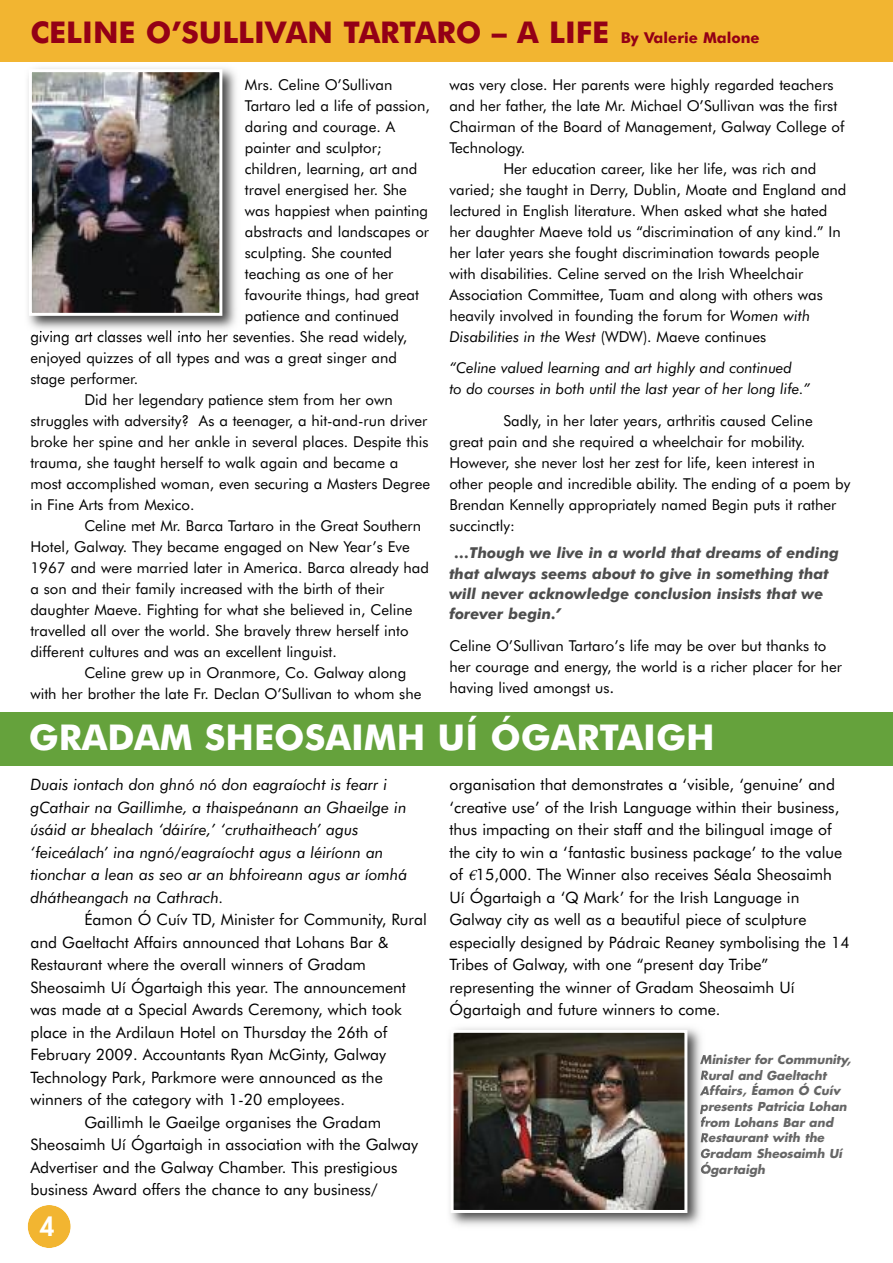
<style>
.page{position:relative;width:893px;height:1263px;background:#fff}
.page>*{position:absolute;margin:0;border:0;box-sizing:border-box;transform-origin:0 0}
.t1{font:700 35.55px "Futura BT";color:#fff}
.t2{font:700 30px "Futura BT";color:#930016}
.t3{font:800 25.5px "Futura";color:#fff}
.t4{font:15.75px/22.5px "Futura BT";color:#000}
.t5{font:italic 15.75px/22.5px "Futura BT";color:#000}
.t6{font:15px/21px "Futura BT";color:#000}
.t7{font:italic 700 15px/20.2px "Futura BT";color:#4d4d4d}
.t8{font:italic 15px/21px "Futura BT";letter-spacing:-.005em;color:#000}
.t9{font:italic 700 12px/15.6px "Futura";color:#666}
.s1{font-size:15px}
.s2{font-style:italic}
.s3{font-style:normal}
.s4{font-size:16.5px}
.s5{font-family:"Adobe Garamond Pro";font-style:italic}
</style>
<div class="page">
<div style="left:0;top:0;width:893px;height:61px;background:#f2b531"></div>
<div style="left:28px;top:1205px;width:43px;height:43px;background:#f2b531;border-radius:50%"></div>
<div style="left:27px;top:1204px;width:44px;height:45px;border:2px solid #fff;border-radius:50%"></div>
<img style="left:28px;top:68px;width:214px;height:267px">
<img style="left:31px;top:330px;width:105px;height:5px">
<img style="left:33px;top:73px;width:185px;height:239px">
<div style="left:29px;top:69px;width:193px;height:247px;border:3px solid #fff"></div>
<div style="left:0;top:712px;width:893px;height:54px;background:#65a23c"></div>
<img style="left:450px;top:1028px;width:257px;height:198px">
<svg style="left:700px;top:1054px;width:7px;height:10px"></svg>
<svg style="left:700px;top:1070px;width:7px;height:72px"></svg>
<svg style="left:700px;top:1148px;width:7px;height:10px"></svg>
<img style="left:700px;top:1161px;width:7px;height:15px">
<img style="left:455px;top:1034px;width:228px;height:175px">
<div style="left:451px;top:1030px;width:236px;height:183px;border:3px solid #fff"></div>
<h2 class="t2" style="left:30px;top:20px;width:731px">CELINE O’SULLIVAN TARTARO – A LIFE <span class="s1">By Valerie Malone</span></h2>
<p class="t6" style="left:245px;top:75px;width:149px">Mrs. Celine O’Sullivan</p>
<p class="t6" style="left:245px;top:96px;width:187px">Tartaro led a life of passion,</p>
<p class="t6" style="left:245px;top:117px;width:152px">daring and courage. A</p>
<p class="t6" style="left:245px;top:138px;width:138px">painter and sculptor;</p>
<p class="t6" style="left:245px;top:159px;width:174px">children, learning, art and</p>
<p class="t6" style="left:245px;top:180px;width:163px">travel energised her. She</p>
<p class="t6" style="left:245px;top:201px;width:185px">was happiest when painting</p>
<p class="t6" style="left:245px;top:222px;width:186px">abstracts and landscapes or</p>
<p class="t6" style="left:245px;top:243px;width:149px">sculpting. She counted</p>
<p class="t6" style="left:245px;top:264px;width:150px">teaching as one of her</p>
<p class="t6" style="left:245px;top:285px;width:176px">favourite things, had great</p>
<p class="t6" style="left:245px;top:306px;width:156px">patience and continued</p>
<p class="t6" style="left:30px;top:327px;width:378px">giving art classes well into her seventies. She read widely,</p>
<p class="t6" style="left:30px;top:348px;width:368px">enjoyed quizzes of all types and was a great singer and</p>
<p class="t6" style="left:30px;top:369px;width:109px">stage performer.</p>
<p class="t6" style="left:84px;top:390px;width:310px">Did her legendary patience stem from her own</p>
<p class="t6" style="left:30px;top:411px;width:398px">struggles with adversity? As a teenager, a hit-and-run driver</p>
<p class="t6" style="left:30px;top:432px;width:400px">broke her spine and her ankle in several places. Despite this</p>
<p class="t6" style="left:30px;top:453px;width:370px">trauma, she taught herself to walk again and became a</p>
<p class="t6" style="left:30px;top:474px;width:401px">most accomplished woman, even securing a Masters Degree</p>
<p class="t6" style="left:30px;top:495px;width:166px">in Fine Arts from Mexico.</p>
<p class="t6" style="left:84px;top:516px;width:338px">Celine met Mr. Barca Tartaro in the Great Southern</p>
<p class="t6" style="left:30px;top:537px;width:381px">Hotel, Galway. They became engaged on New Year’s Eve</p>
<p class="t6" style="left:30px;top:558px;width:400px">1967 and were married later in America. Barca already had</p>
<p class="t6" style="left:30px;top:579px;width:356px">a son and their family increased with the birth of their</p>
<p class="t6" style="left:30px;top:600px;width:383px">daughter Maeve. Fighting for what she believed in, Celine</p>
<p class="t6" style="left:30px;top:621px;width:380px">travelled all over the world. She bravely threw herself into</p>
<p class="t6" style="left:30px;top:642px;width:308px">different cultures and was an excellent linguist.</p>
<p class="t6" style="left:84px;top:663px;width:323px">Celine grew up in Oranmore, Co. Galway along</p>
<p class="t6" style="left:30px;top:684px;width:392px">with her brother the late Fr. Declan O’Sullivan to whom she</p>
<p class="t6" style="left:449px;top:75px;width:386px">was very close. Her parents were highly regarded teachers</p>
<p class="t6" style="left:449px;top:96px;width:389px">and her father, the late Mr. Michael O’Sullivan was the first</p>
<p class="t6" style="left:449px;top:117px;width:396px">Chairman of the Board of Management, Galway College of</p>
<p class="t6" style="left:449px;top:138px;width:77px">Technology.</p>
<p class="t6" style="left:503px;top:159px;width:314px">Her education career, like her life, was rich and</p>
<p class="t6" style="left:449px;top:180px;width:399px">varied; she taught in Derry, Dublin, Moate and England and</p>
<p class="t6" style="left:449px;top:201px;width:379px">lectured in English literature. When asked what she hated</p>
<p class="t6" style="left:449px;top:222px;width:393px">her daughter Maeve told us “discrimination of any kind.” In</p>
<p class="t6" style="left:449px;top:243px;width:372px">her later years she fought discrimination towards people</p>
<p class="t6" style="left:449px;top:264px;width:355px">with disabilities. Celine served on the Irish Wheelchair</p>
<p class="t6" style="left:449px;top:285px;width:375px">Association Committee, Tuam and along with others was</p>
<p class="t6" style="left:449px;top:306px;width:362px">heavily involved in founding the forum for <span class="s2">Women with</span></p>
<p class="t8" style="left:449px;top:327px;width:318px">Disabilities in the West <span class="s3">(WDW). Maeve continues</span></p>
<p class="t8" style="left:449px;top:359px;width:363px">“Celine valued learning and art highly and continued<br>to do courses in both until the last year of her long life.”</p>
<p class="t6" style="left:449px;top:411px;width:402px;text-indent:54px">Sadly, in her later years, arthritis caused Celine great pain and she required a wheelchair for mobility.<br>However, she never lost her zest for life, keen interest in other people and incredible ability. The ending of a poem by Brendan Kennelly appropriately named Begin puts it rather succinctly:</p>
<p class="t7" style="left:449px;top:544px;width:391px;text-indent:5px">…Though we live in a world that dreams of ending that always seems about to give in something that will never acknowledge conclusion insists that we forever begin.’</p>
<p class="t6" style="left:449px;top:636px;width:394px">Celine O’Sullivan Tartaro’s life may be over but thanks to her courage and energy, the world is a richer placer for her having lived amongst us<span class="s4">.</span></p>
<h1 class="t1" style="left:29px;top:723px;width:687px">GRADAM SHEOSAIMH UÍ ÓGARTAIGH</h1>
<p class="t5" style="left:30px;top:775px;width:378px">Duais iontach don ghnó nó don eagraíocht is fearr i gCathair na Gaillimhe, a thaispeánann an Ghaeilge in úsáid ar bhealach ‘dáiríre,’ ‘cruthaitheach’ agus ‘feiceálach’ ina ngnó/eagraíocht agus a léiríonn an tionchar a lean as seo ar an bhfoireann agus ar íomhá dhátheangach na Cathrach.</p>
<p class="t4" style="left:84px;top:910px;width:344px">Éamon Ó Cuív TD, Minister for Community, Rural</p>
<p class="t4" style="left:30px;top:932px;width:360px">and Gaeltacht Affairs announced that Lohans Bar &amp;</p>
<p class="t4" style="left:30px;top:955px;width:337px">Restaurant where the overall winners of Gradam</p>
<p class="t4" style="left:30px;top:977px;width:377px">Sheosaimh Uí Ógartaigh this year. The announcement</p>
<p class="t4" style="left:30px;top:1000px;width:373px">was made at a Special Awards Ceremony, which took</p>
<p class="t4" style="left:30px;top:1022px;width:358px">place in the Ardilaun Hotel on Thursday the 26th of</p>
<p class="t4" style="left:30px;top:1045px;width:357px">February 2009. Accountants Ryan McGinty, Galway</p>
<p class="t4" style="left:30px;top:1067px;width:354px">Technology Park, Parkmore were announced as the</p>
<p class="t4" style="left:30px;top:1090px;width:316px">winners of the category with 1-20 employees.</p>
<p class="t4" style="left:84px;top:1112px;width:298px">Gaillimh le Gaeilge organises the Gradam</p>
<p class="t4" style="left:30px;top:1135px;width:389px">Sheosaimh Uí Ógartaigh in association with the Galway</p>
<p class="t4" style="left:30px;top:1157px;width:368px">Advertiser and the Galway Chamber. This prestigious</p>
<p class="t4" style="left:30px;top:1180px;width:349px">business Award offers the chance to any business/</p>
<h3 class="t3" style="left:40px;top:1209px;width:16px">4</h3>
<p class="t4" style="left:449px;top:775px;width:402px">organisation that demonstrates a ‘visible, ‘genuine’ and ‘creative use’ of the Irish Language within their business, thus impacting on their staff and the bilingual image of the city to win a ‘fantastic business package’ to the value of <span class="s5">€</span>15,000. The Winner also receives Séala Sheosaimh Uí Ógartaigh a ‘Q Mark’ for the Irish Language in Galway city as well as a beautiful piece of sculpture especially designed by Pádraic Reaney symbolising the 14<br>Tribes of Galway, with one “present day Tribe” representing the winner of Gradam Sheosaimh Uí Ógartaigh and future winners to come.</p>
<p class="t9" style="left:700px;top:1053px;width:153px">Minister for Community,<br>Rural and Gaeltacht<br>Affairs, Éamon Ó Cuív presents Patricia Lohan from Lohans Bar and<br>Restaurant with the<br>Gradam Sheosaimh Uí<br>Ógartaigh</p>
</div>
